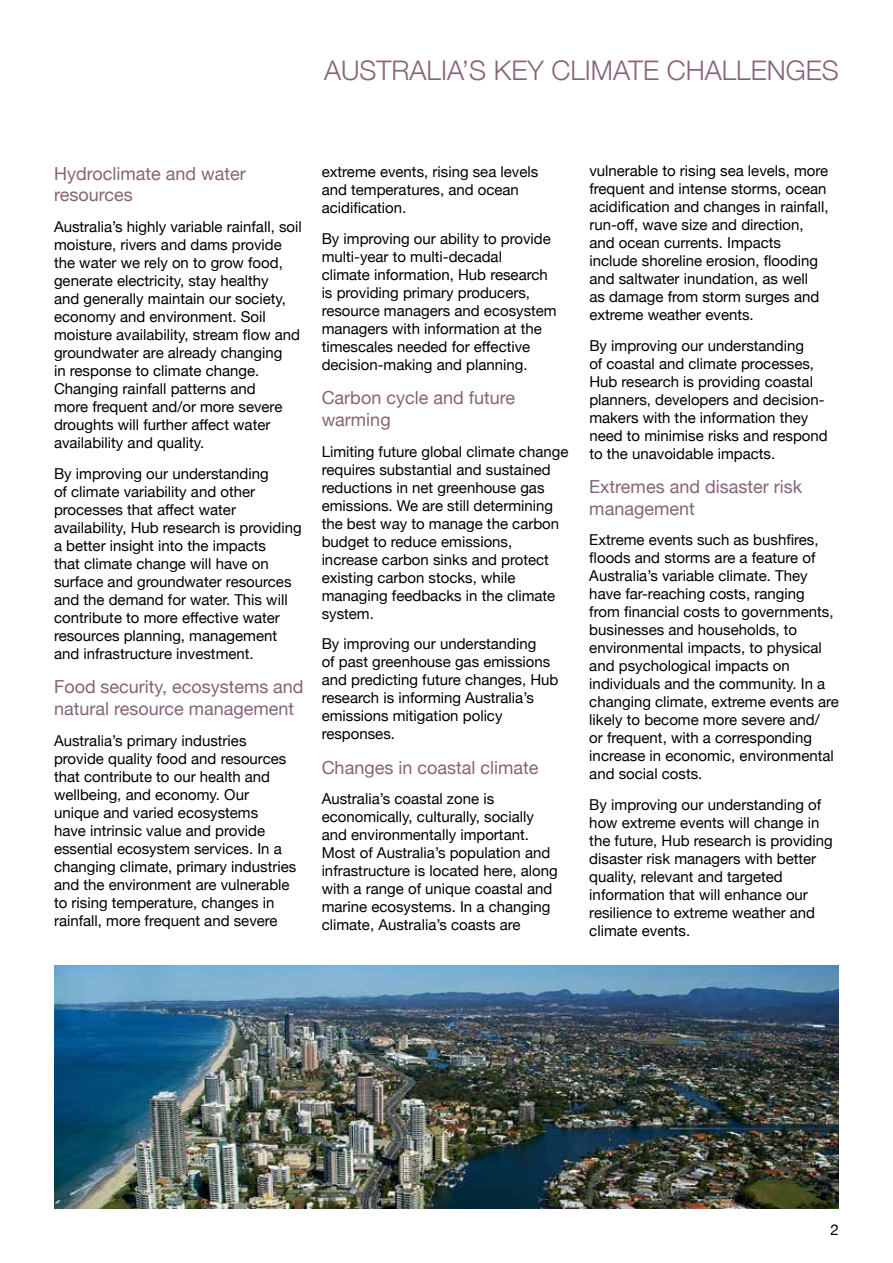
<style>
.page{position:relative;width:893px;height:1263px;background:#fff}
.page>*{position:absolute;margin:0;border:0;box-sizing:border-box;transform-origin:0 0}
.t1{font:300 27px "Helvetica Neue";color:#866479}
.t2{font:18px/21.6px "Helvetica Neue";color:#866479}
.t3{font:15px/18px "Helvetica Neue";color:#000}
</style>
<div class="page">
<img style="left:54px;top:965px;width:785px;height:244px">
<h1 class="t1" style="left:324px;top:49px;width:516px">AUSTRALIA’S KEY CLIMATE CHALLENGES</h1>
<p class="t2" style="left:54px;top:164px;width:193px">Hydroclimate and water resources</p>
<p class="t3" style="left:54px;top:219px;width:249px">Australia’s highly variable rainfall, soil moisture, rivers and dams provide the water we rely on to grow food, generate electricity, stay healthy<br>and generally maintain our society, economy and environment. Soil moisture availability, stream flow and groundwater are already changing<br>in response to climate change.<br>Changing rainfall patterns and<br>more frequent and/or more severe droughts will further affect water availability and quality.</p>
<p class="t3" style="left:54px;top:465px;width:249px">By improving our understanding<br>of climate variability and other processes that affect water availability, Hub research is providing a better insight into the impacts<br>that climate change will have on surface and groundwater resources and the demand for water. This will contribute to more effective water resources planning, management and infrastructure investment.</p>
<p class="t2" style="left:54px;top:677px;width:251px">Food security, ecosystems and natural resource management</p>
<p class="t3" style="left:54px;top:732px;width:244px">Australia’s primary industries provide quality food and resources that contribute to our health and wellbeing, and economy. Our unique and varied ecosystems<br>have intrinsic value and provide essential ecosystem services. In a changing climate, primary industries and the environment are vulnerable to rising temperature, changes in rainfall, more frequent and severe</p>
<p class="t3" style="left:322px;top:164px;width:218px">extreme events, rising sea levels and temperatures, and ocean acidification.</p>
<p class="t3" style="left:322px;top:230px;width:237px">By improving our ability to provide multi-year to multi-decadal<br>climate information, Hub research is providing primary producers, resource managers and ecosystem managers with information at the timescales needed for effective decision-making and planning.</p>
<p class="t2" style="left:322px;top:388px;width:195px">Carbon cycle and future warming</p>
<p class="t3" style="left:322px;top:443px;width:248px">Limiting future global climate change requires substantial and sustained reductions in net greenhouse gas emissions. We are still determining the best way to manage the carbon budget to reduce emissions, increase carbon sinks and protect existing carbon stocks, while managing feedbacks in the climate system.</p>
<p class="t3" style="left:322px;top:636px;width:238px">By improving our understanding<br>of past greenhouse gas emissions and predicting future changes, Hub research is informing Australia’s emissions mitigation policy responses.</p>
<p class="t2" style="left:322px;top:757px;width:218px">Changes in coastal climate</p>
<p class="t3" style="left:322px;top:791px;width:238px">Australia’s coastal zone is economically, culturally, socially and environmentally important.<br>Most of Australia’s population and infrastructure is located here, along with a range of unique coastal and marine ecosystems. In a changing climate, Australia’s coasts are</p>
<p class="t3" style="left:589px;top:162px;width:241px">vulnerable to rising sea levels, more frequent and intense storms, ocean acidification and changes in rainfall, run-off, wave size and direction, and ocean currents. Impacts include shoreline erosion, flooding and saltwater inundation, as well<br>as damage from storm surges and extreme weather events.</p>
<p class="t3" style="left:589px;top:337px;width:240px">By improving our understanding<br>of coastal and climate processes, Hub research is providing coastal planners, developers and decision&shy;makers with the information they need to minimise risks and respond to the unavoidable impacts.</p>
<p class="t2" style="left:589px;top:477px;width:214px">Extremes and disaster risk management</p>
<p class="t3" style="left:589px;top:532px;width:251px">Extreme events such as bushfires, floods and storms are a feature of Australia’s variable climate. They have far-reaching costs, ranging<br>from financial costs to governments, businesses and households, to environmental impacts, to physical and psychological impacts on individuals and the community. In a changing climate, extreme events are likely to become more severe and/<br>or frequent, with a corresponding increase in economic, environmental and social costs.</p>
<p class="t3" style="left:589px;top:797px;width:245px">By improving our understanding of how extreme events will change in the future, Hub research is providing disaster risk managers with better quality, relevant and targeted information that will enhance our resilience to extreme weather and climate events.</p>
<p class="t3" style="left:831px;top:1221px;width:10px">2</p>
</div>
